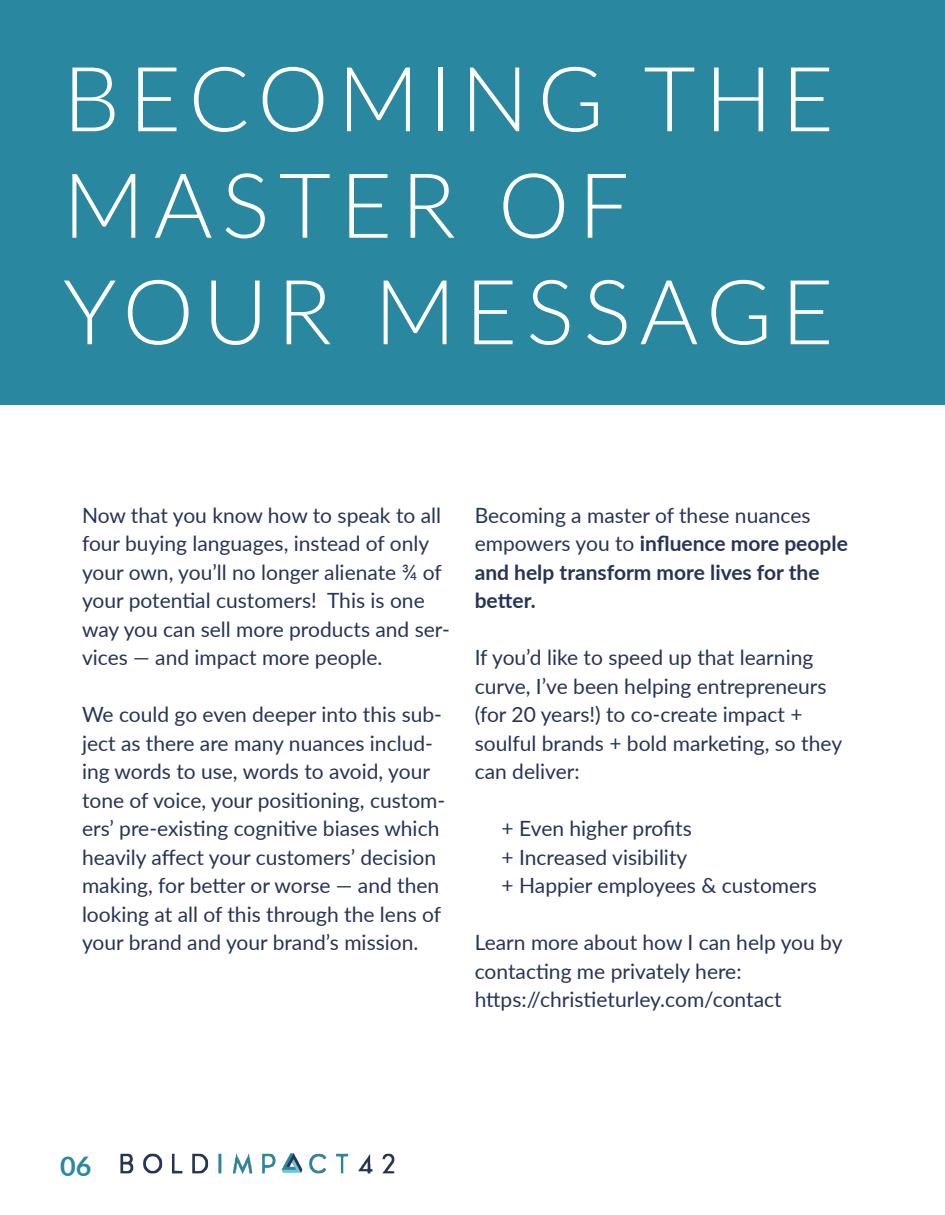
<style>
.page{position:relative;width:945px;height:1215px;background:#fff}
.page>*{position:absolute;margin:0;border:0;box-sizing:border-box;transform-origin:0 0}
.t1{font:300 90px "Lato";letter-spacing:.1em;color:#fff}
.t2{font:700 27px "Lato";color:#2987a0}
.t3{font:21px/28.5px "Lato";color:#263457}
.t4{font:700 21px/28.5px "Lato";color:#263457}
.s1{font-weight:400}
</style>
<div class="page">
<div style="left:0;top:0;width:945px;height:405px;background:#2987a0"></div>
<img style="left:120px;top:1153px;width:275px;height:21px">
<p class="t1" style="left:63px;top:36px;width:772px">BECOMING THE</p>
<p class="t1" style="left:63px;top:143px;width:568px">MASTER OF</p>
<p class="t1" style="left:63px;top:249px;width:772px">YOUR MESSAGE</p>
<p class="t3" style="left:82px;top:500px;width:369px">Now that you know how to speak to all four buying languages, instead of only your own, you’ll no longer alienate ¾ of your potential customers! This is one way you can sell more products and ser&shy;vices — and impact more people.</p>
<p class="t3" style="left:82px;top:700px;width:365px">We could go even deeper into this sub&shy;ject as there are many nuances includ&shy;ing words to use, words to avoid, your tone of voice, your positioning, custom&shy;ers’ pre-existing cognitive biases which heavily affect your customers’ decision making, for better or worse — and then looking at all of this through the lens of your brand and your brand’s mission.</p>
<p class="t4" style="left:475px;top:500px;width:375px"><span class="s1">Becoming a master of these nuances empowers you to</span> influence more people and help transform more lives for the better.</p>
<p class="t3" style="left:475px;top:643px;width:369px">If you’d like to speed up that learning curve, I’ve been helping entrepreneurs (for 20 years!) to co-create impact + soulful brands + bold marketing, so they can deliver:</p>
<p class="t3" style="left:502px;top:814px;width:192px">+ Even higher profits</p>
<p class="t3" style="left:502px;top:842px;width:187px">+ Increased visibility</p>
<p class="t3" style="left:502px;top:871px;width:317px">+ Happier employees &amp; customers</p>
<p class="t3" style="left:475px;top:928px;width:369px">Learn more about how I can help you by contacting me privately here:</p>
<p class="t3" style="left:475px;top:985px;width:308px">https://christieturley.com/contact</p>
<p class="t2" style="left:60px;top:1146px;width:33px">06</p>
</div>
